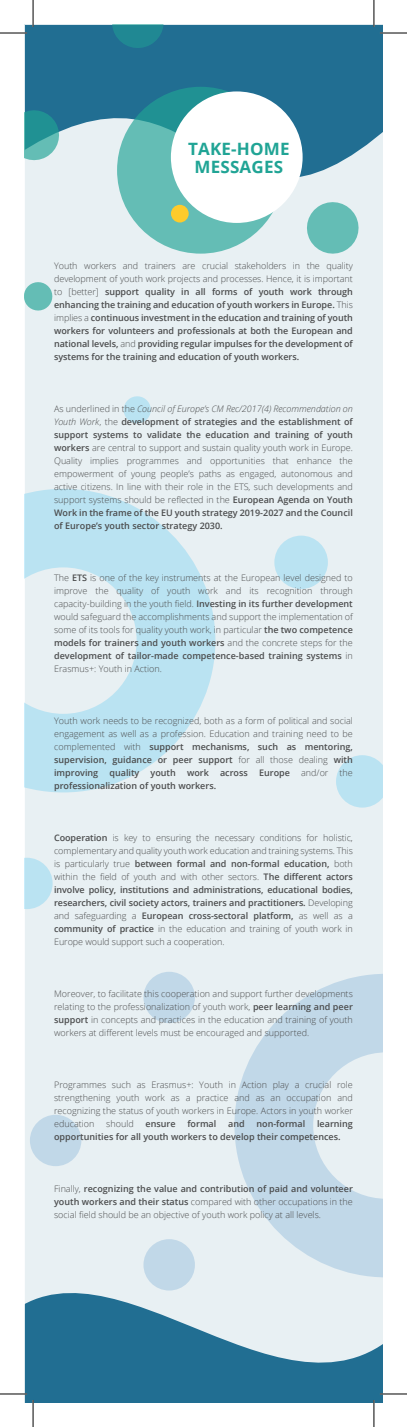
<style>
.page{position:relative;width:407px;height:1427px;background:#fff}
.page>*{position:absolute;margin:0;border:0;box-sizing:border-box;transform-origin:0 0}
.t1{font:700 17px/18px "Open Sans";letter-spacing:.01em;color:#20a495;text-align:center}
.t2{font:300 9px/13px "Open Sans";color:#4b4c4d;text-align:justify}
.t3{font:600 9px/13px "Open Sans";color:#4b4c4d;text-align:justify}
.s1{font-weight:300}
.s2{font-style:italic}
.s3{font-weight:600}
</style>
<div class="page">
<div style="left:24px;top:24px;width:358px;height:1378px;background:#216e92"></div>
<div style="left:24px;top:107px;width:358px;height:1255px;background:#e8f0f3"></div>
<svg style="left:117px;top:87px;width:167px;height:167px;background:#59b5af"></svg>
<svg style="left:123px;top:396px;width:28px;height:27px"></svg>
<svg style="left:112px;top:24px;width:51px;height:24px"></svg>
<svg style="left:24px;top:110px;width:35px;height:50px;background:#46a4a5"></svg>
<svg style="left:24px;top:282px;width:28px;height:28px"></svg>
<svg style="left:234px;top:974px;width:148px;height:303px;background:#d0e1ec"></svg>
<svg style="left:24px;top:489px;width:191px;height:303px;background:#cce8f2"></svg>
<svg style="left:24px;top:858px;width:29px;height:51px"></svg>
<div style="left:143px;top:972px;width:52px;height:51px;background:#c1d8e8;border-radius:50%"></div>
<div style="left:143px;top:1239px;width:52px;height:51px;background:#c1d8e8;border-radius:50%"></div>
<div style="left:30px;top:1115px;width:51px;height:51px;background:#c1d8e8;border-radius:50%"></div>
<svg style="left:335px;top:755px;width:47px;height:52px;background:#c2e5f2"></svg>
<div style="left:274px;top:535px;width:53px;height:54px;background:#bae3f2;border-radius:50%"></div>
<svg style="left:306px;top:202px;width:52px;height:52px;background:#82c8c3"></svg>
<div style="left:171px;top:91px;width:131px;height:132px;background:#fff;border-radius:50%"></div>
<div style="left:171px;top:205px;width:17px;height:17px;background:#fecb2b;border-radius:50%"></div>
<hr style="left:0;top:32px;width:27px;height:2px;background:#fff">
<hr style="left:379px;top:32px;width:27px;height:2px;background:#fff">
<hr style="left:32px;top:0;width:2px;height:27px;background:#fff">
<hr style="left:32px;top:1400px;width:2px;height:27px;background:#fff">
<svg style="left:0;top:33px;width:27px;height:1px"></svg>
<svg style="left:379px;top:33px;width:27px;height:1px"></svg>
<svg style="left:0;top:1393px;width:27px;height:1px"></svg>
<svg style="left:380px;top:1393px;width:26px;height:1px"></svg>
<svg style="left:33px;top:0;width:1px;height:27px"></svg>
<svg style="left:33px;top:1400px;width:1px;height:27px"></svg>
<svg style="left:373px;top:0;width:1px;height:27px"></svg>
<svg style="left:373px;top:1400px;width:1px;height:27px"></svg>
<h1 class="t1" style="left:188px;top:139px;width:103px">TAKE-HOME<br>MESSAGES</h1>
<p class="t3" style="left:54px;top:259px;width:300px"><span class="s1">Youth workers and trainers are crucial stakeholders in the quality development of youth work projects and processes. Hence, it is important to [better]</span> support quality in all forms of youth work through enhancing the training and education of youth workers in Europe. <span class="s1">This implies a</span> continuous investment in the education and training of youth workers for volunteers and professionals at both the European and national levels, <span class="s1">and</span> providing regular impulses for the development of systems for the training and education of youth workers.</p>
<p class="t2" style="left:54px;top:402px;width:300px">As underlined in the <span class="s2">Council of Europe’s CM Rec/2017(4) Recommendation on Youth Work</span>, the <span class="s3">development of strategies and the establishment of support systems to validate the education and training of youth workers</span> are central to support and sustain quality youth work in Europe.<br>Quality implies programmes and opportunities that enhance the empowerment of young people’s paths as engaged, autonomous and active citizens. In line with their role in the ETS, such developments and support systems should be reflected in the <span class="s3">European Agenda on Youth Work in the frame of the EU youth strategy 2019-2027 and the Council of Europe’s youth sector strategy 2030.</span></p>
<p class="t2" style="left:54px;top:571px;width:300px">The <span class="s3">ETS</span> is one of the key instruments at the European level designed to improve the quality of youth work and its recognition through capacity-building in the youth field. <span class="s3">Investing in its further development </span>would safeguard the accomplishments and support the implementation of some of its tools for quality youth work, in particular <span class="s3">the two competence models for trainers and youth workers</span> and the concrete steps for the <span class="s3">development of tailor-made competence-based training systems</span> in Erasmus+: Youth in Action.</p>
<p class="t2" style="left:54px;top:713px;width:300px">Youth work needs to be recognized, both as a form of political and social engagement as well as a profession. Education and training need to be complemented with <span class="s3">support mechanisms, such as mentoring, supervision, guidance or peer support</span> for all those dealing <span class="s3">with improving quality youth work across Europe</span> and/or the <span class="s3">professionalization of youth workers.</span></p>
<p class="t2" style="left:54px;top:830px;width:300px"><span class="s3">Cooperation</span> is key to ensuring the necessary conditions for holistic, complementary and quality youth work education and training systems. This is particularly true <span class="s3">between formal and non-formal education,</span> both within the field of youth and with other sectors. <span class="s3">The different actors involve policy, institutions and administrations, educational bodies, researchers, civil society actors, trainers and practitioners.</span> Developing and safeguarding a <span class="s3">European cross-sectoral platform,</span> as well as a <span class="s3">community of practice</span> in the education and training of youth work in Europe would support such a cooperation.</p>
<p class="t2" style="left:54px;top:986px;width:300px">Moreover, to facilitate this cooperation and support further developments relating to the professionalization of youth work, <span class="s3">peer learning and peer support</span> in concepts and practices in the education and training of youth workers at different levels must be encouraged and supported.</p>
<p class="t2" style="left:54px;top:1077px;width:300px">Programmes such as Erasmus+: Youth in Action play a crucial role strengthening youth work as a practice and as an occupation and recognizing the status of youth workers in Europe. Actors in youth worker education</p>
<p class="t2" style="left:106px;top:1116px;width:29px">should</p>
<p class="t3" style="left:145px;top:1116px;width:32px">ensure</p>
<p class="t3" style="left:187px;top:1116px;width:30px">formal</p>
<p class="t3" style="left:228px;top:1116px;width:18px">and</p>
<p class="t3" style="left:256px;top:1116px;width:50px">non-formal</p>
<p class="t3" style="left:54px;top:1116px;width:300px;text-indent:262px">learning opportunities for all youth workers to develop their competences.</p>
<p class="t2" style="left:54px;top:1181px;width:300px">Finally, <span class="s3">recognizing the value and contribution of paid and volunteer youth workers and their status</span> compared with other occupations in the social field should be an objective of youth work policy at all levels.</p>
</div>
